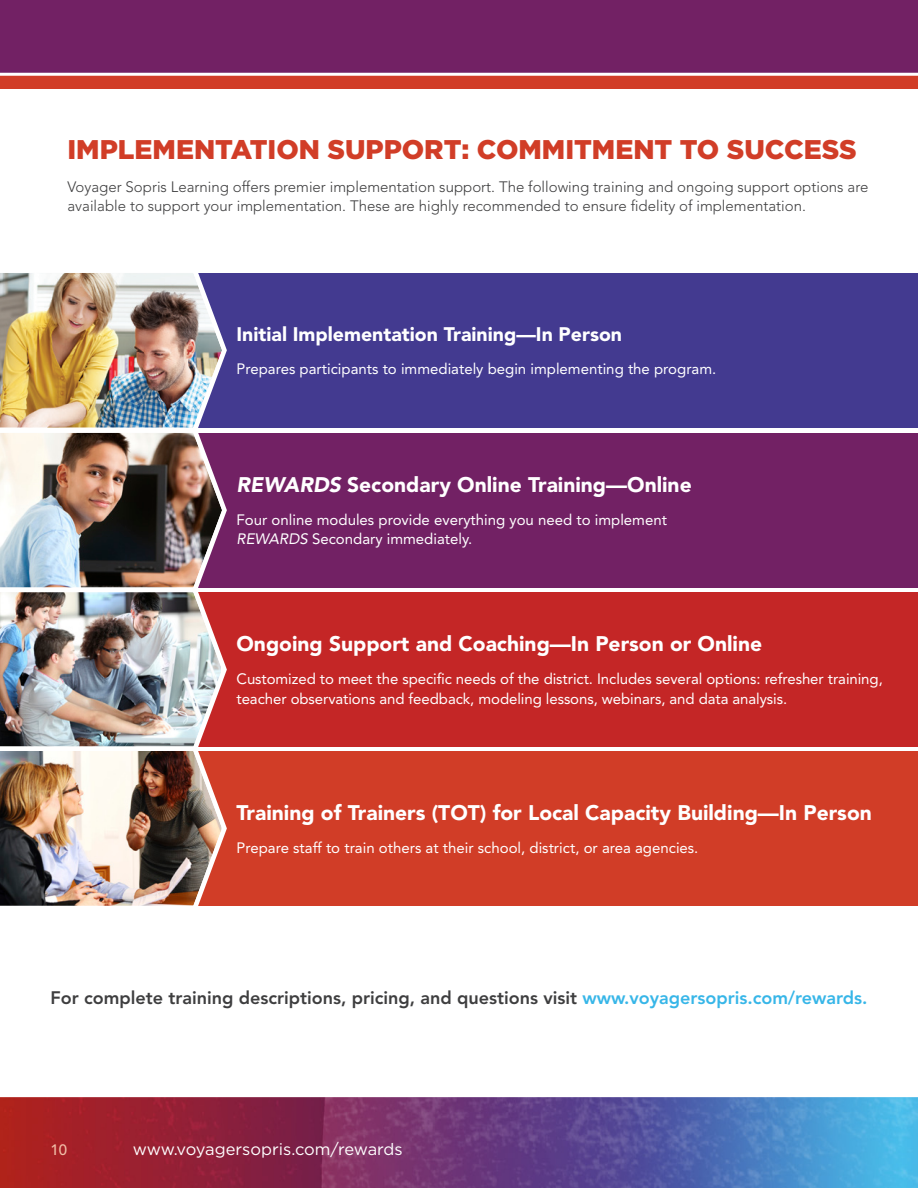
<style>
.page{position:relative;width:918px;height:1188px;background:#fff}
.page>*{position:absolute;margin:0;border:0;box-sizing:border-box;transform-origin:0 0}
.A_Header{font:900 27px "Gotham";color:#d13d27}
.C_Head{font:900 21px "Avenir LT Std";color:#fff}
.Body_copy{font:900 19.5px "Avenir LT Std";color:#fff}
.Body_copy-2{font:800 18px "Avenir LT Std";color:#3e3e3f}
.t1{font:16.5px "Gotham";color:#fff}
.Body_copy-3{font:15px/19.5px "Avenir LT Std";color:#fff}
.Body_copy-4{font:300 15px/19.5px "Avenir LT Std";color:#3e3e3f}
.t2{font:500 15px "Avenir LT Std";color:#f1bfa8}
.s1{font-style:italic}
.s2{color:#37b6e8}
</style>
<div class="page">
<div style="left:0;top:2px;width:918px;height:87px;background:#d13d27"></div>
<img style="left:0;top:1097px;width:918px;height:91px">
<div style="left:0;top:0;width:918px;height:76px;background:#722164"></div>
<div style="left:168px;top:273px;width:750px;height:155px;background:#433a90"></div>
<div style="left:168px;top:433px;width:750px;height:155px;background:#722164"></div>
<div style="left:168px;top:592px;width:750px;height:155px;background:#c42626"></div>
<div style="left:168px;top:751px;width:750px;height:155px;background:#d13d27"></div>
<img style="left:0;top:273px;width:227px;height:633px">
<p class="A_Header" style="left:68px;top:131px;width:791px">IMPLEMENTATION SUPPORT: COMMITMENT TO SUCCESS</p>
<p class="Body_copy-4" style="left:68px;top:177px;width:802px">Voyager Sopris Learning offers premier implementation support. The following training and ongoing support options are available to support your implementation. These are highly recommended to ensure fidelity of implementation.</p>
<p class="Body_copy" style="left:237px;top:323px;width:387px">Initial Implementation Training—In Person</p>
<p class="Body_copy-3" style="left:237px;top:359px;width:481px">Prepares participants to immediately begin implementing the program.</p>
<p class="C_Head" style="left:237px;top:472px;width:457px"><span class="s1">REWARDS</span> Secondary Online Training—Online</p>
<p class="Body_copy-3" style="left:237px;top:510px;width:432px">Four online modules provide everything you need to implement<br><span class="s1">REWARDS</span> Secondary immediately.</p>
<p class="C_Head" style="left:237px;top:631px;width:527px">Ongoing Support and Coaching—In Person or Online</p>
<p class="Body_copy-3" style="left:237px;top:669px;width:648px">Customized to meet the specific needs of the district. Includes several options: refresher training, teacher observations and feedback, modeling lessons, webinars, and data analysis.</p>
<p class="C_Head" style="left:237px;top:800px;width:637px">Training of Trainers (TOT) for Local Capacity Building—In Person</p>
<p class="Body_copy-3" style="left:237px;top:838px;width:463px">Prepare staff to train others at their school, district, or area agencies.</p>
<p class="Body_copy-2" style="left:51px;top:987px;width:818px">For complete training descriptions, pricing, and questions visit <span class="s2">www.voyagersopris.com/rewards.</span></p>
<p class="t2" style="left:50px;top:1141px;width:18px">10</p>
<p class="t1" style="left:133px;top:1139px;width:271px">www.voyagersopris.com/rewards</p>
</div>
